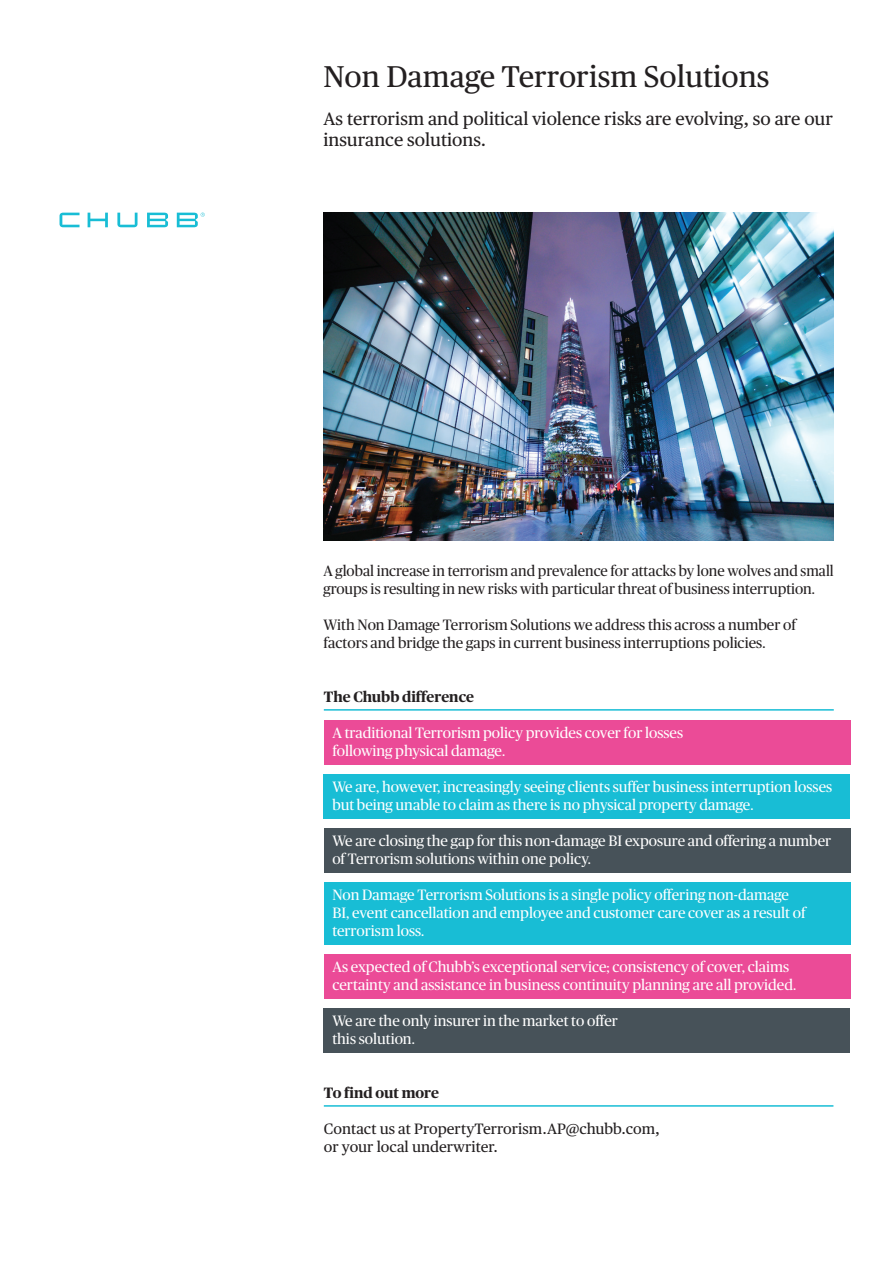
<style>
.page{position:relative;width:893px;height:1263px;background:#fff}
.page>*{position:absolute;margin:0;border:0;box-sizing:border-box;transform-origin:0 0}
.t1{font:30px "Chubb Publico Text";color:#231f20}
.t2{font:18px/21px "Chubb Publico Text";color:#231f20}
.t3{font:15px/18px "Chubb Publico";color:#fff}
.t4{font:15px/18px "Chubb Publico";color:#231f20}
.t5{font:15px/18px "Chubb Publico Text";color:#231f20}
.t6{font:700 15px "Chubb Publico";color:#231f20}
</style>
<div class="page">
<div style="left:323px;top:774px;width:527px;height:45px;background:#18bdd5"></div>
<div style="left:324px;top:828px;width:526px;height:45px;background:#475259"></div>
<div style="left:324px;top:882px;width:526px;height:62px;background:#18bdd5"></div>
<div style="left:324px;top:954px;width:526px;height:45px;background:#eb4b97"></div>
<div style="left:323px;top:1008px;width:527px;height:45px;background:#475259"></div>
<div style="left:324px;top:720px;width:526px;height:45px;background:#eb4b97"></div>
<svg style="left:60px;top:213px;width:145px;height:14px"></svg>
<hr style="left:324px;top:709px;width:510px;height:2px;background:#18bdd5">
<img style="left:323px;top:213px;width:510px;height:327px">
<hr style="left:324px;top:1105px;width:509px;height:2px;background:#18bdd5">
<h1 class="t1" style="left:323px;top:54px;width:448px">Non Damage Terrorism Solutions</h1>
<p class="t2" style="left:323px;top:107px;width:511px">As terrorism and political violence risks are evolving, so are our insurance solutions.</p>
<p class="t4" style="left:323px;top:561px;width:512px">A global increase in terrorism and prevalence for attacks by lone wolves and small groups is resulting in new risks with particular threat of business interruption.</p>
<p class="t4" style="left:323px;top:615px;width:474px">With Non Damage Terrorism Solutions we address this across a number of factors and bridge the gaps in current business interruptions policies.</p>
<p class="t6" style="left:324px;top:686px;width:152px">The Chubb difference</p>
<p class="t3" style="left:332px;top:723px;width:352px">A traditional Terrorism policy provides cover for losses following physical damage.</p>
<p class="t3" style="left:332px;top:777px;width:501px">We are, however, increasingly seeing clients suffer business interruption losses but being unable to claim as there is no physical property damage.</p>
<p class="t3" style="left:332px;top:831px;width:500px">We are closing the gap for this non-damage BI exposure and offering a number of Terrorism solutions within one policy.</p>
<p class="t3" style="left:332px;top:885px;width:475px">Non Damage Terrorism Solutions is a single policy offering non-damage<br>BI, event cancellation and employee and customer care cover as a result of terrorism loss.</p>
<p class="t3" style="left:332px;top:957px;width:465px">As expected of Chubb’s exceptional service; consistency of cover, claims certainty and assistance in business continuity planning are all provided.</p>
<p class="t3" style="left:332px;top:1011px;width:287px">We are the only insurer in the market to offer this solution.</p>
<p class="t6" style="left:324px;top:1082px;width:117px">To find out more</p>
<p class="t5" style="left:324px;top:1119px;width:337px">Contact us at PropertyTerrorism.AP@chubb.com, or your local underwriter.</p>
</div>
